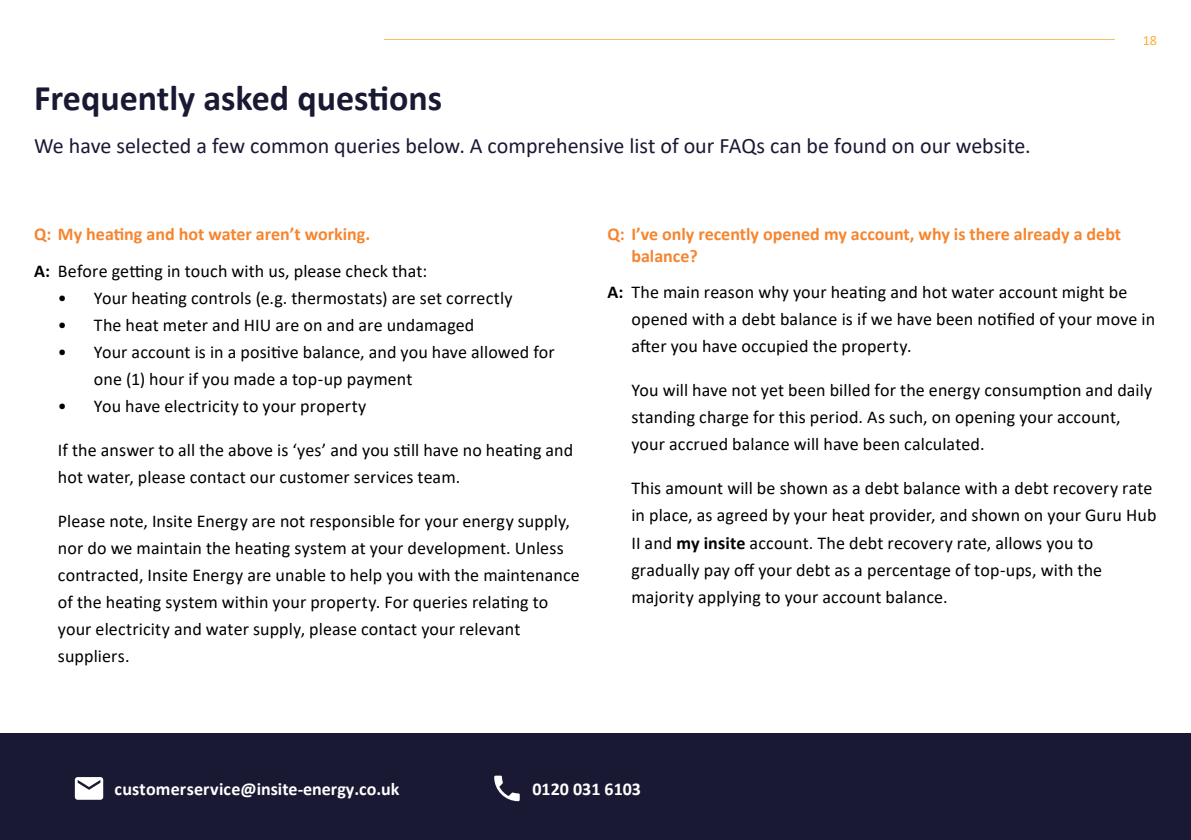
<style>
.page{position:relative;width:1191px;height:840px;background:#fff}
.page>*{position:absolute;margin:0;border:0;box-sizing:border-box;transform-origin:0 0}
.t1{font:700 36px "Calibri";color:#191934}
.t2{font:22px "Calibri";letter-spacing:-.005em;color:#191934}
.t3{font:18px/27px "Calibri";letter-spacing:.005em;color:#000}
.t4{font:700 18px/21.6px "Calibri";color:#f6852f}
.t5{font:700 18px "Calibri";color:#fff}
.t6{font:14px "Calibri";color:#fbb03b}
.s1{font-weight:700;color:#f6852f}
.s2{font-weight:700}
</style>
<div class="page">
<hr style="left:384px;top:39px;width:731px;height:1px;background:#fbb03b">
<div style="left:0;top:732px;width:1191px;height:107px;background:#191934"></div>
<svg style="left:494px;top:775px;width:26px;height:25px"></svg>
<svg style="left:75px;top:777px;width:28px;height:22px"></svg>
<h1 class="t1" style="left:34px;top:73px;width:410px">Frequently asked questions</h1>
<p class="t2" style="left:34px;top:130px;width:998px">We have selected a few common queries below. A comprehensive list of our FAQs can be found on our website.</p>
<p class="t6" style="left:1142px;top:30px;width:16px">18</p>
<p class="t3" style="left:34px;top:216px;width:395px;line-height:36.2px"><span class="s1">Q: My heating and hot water aren’t working.<br></span><span class="s2">A:</span> Before getting in touch with us, please check that:</p>
<p class="t3" style="left:58px;top:283px;width:456px">• Your heating controls (e.g. thermostats) are set correctly</p>
<p class="t3" style="left:58px;top:310px;width:418px">• The heat meter and HIU are on and are undamaged</p>
<p class="t3" style="left:94px;top:337px;width:462px;text-indent:-36px">• Your account is in a positive balance, and you have allowed for one (1) hour if you made a top-up payment</p>
<p class="t3" style="left:58px;top:391px;width:310px">• You have electricity to your property</p>
<p class="t3" style="left:58px;top:435px;width:517px">If the answer to all the above is ‘yes’ and you still have no heating and hot water, please contact our customer services team.</p>
<p class="t3" style="left:58px;top:506px;width:523px">Please note, Insite Energy are not responsible for your energy supply, nor do we maintain the heating system at your development. Unless contracted, Insite Energy are unable to help you with the maintenance of the heating system within your property. For queries relating to your electricity and water supply, please contact your relevant suppliers.</p>
<p class="t4" style="left:631px;top:223px;width:491px;text-indent:-24px">Q: I’ve only recently opened my account, why is there already a debt balance?</p>
<p class="t3" style="left:631px;top:278px;width:525px;text-indent:-24px"><span class="s2">A:</span> The main reason why your heating and hot water account might be opened with a debt balance is if we have been notified of your move in after you have occupied the property.</p>
<p class="t3" style="left:631px;top:376px;width:522px">You will have not yet been billed for the energy consumption and daily standing charge for this period. As such, on opening your account, your accrued balance will have been calculated.</p>
<p class="t3" style="left:631px;top:474px;width:526px">This amount will be shown as a debt balance with a debt recovery rate in place, as agreed by your heat provider, and shown on your Guru Hub II and <span class="s2">my insite</span> account. The debt recovery rate, allows you to gradually pay off your debt as a percentage of top-ups, with the majority applying to your account balance.</p>
<p class="t5" style="left:115px;top:776px;width:286px">customerservice@insite-energy.co.uk</p>
<p class="t5" style="left:532px;top:776px;width:110px">0120 031 6103</p>
</div>
